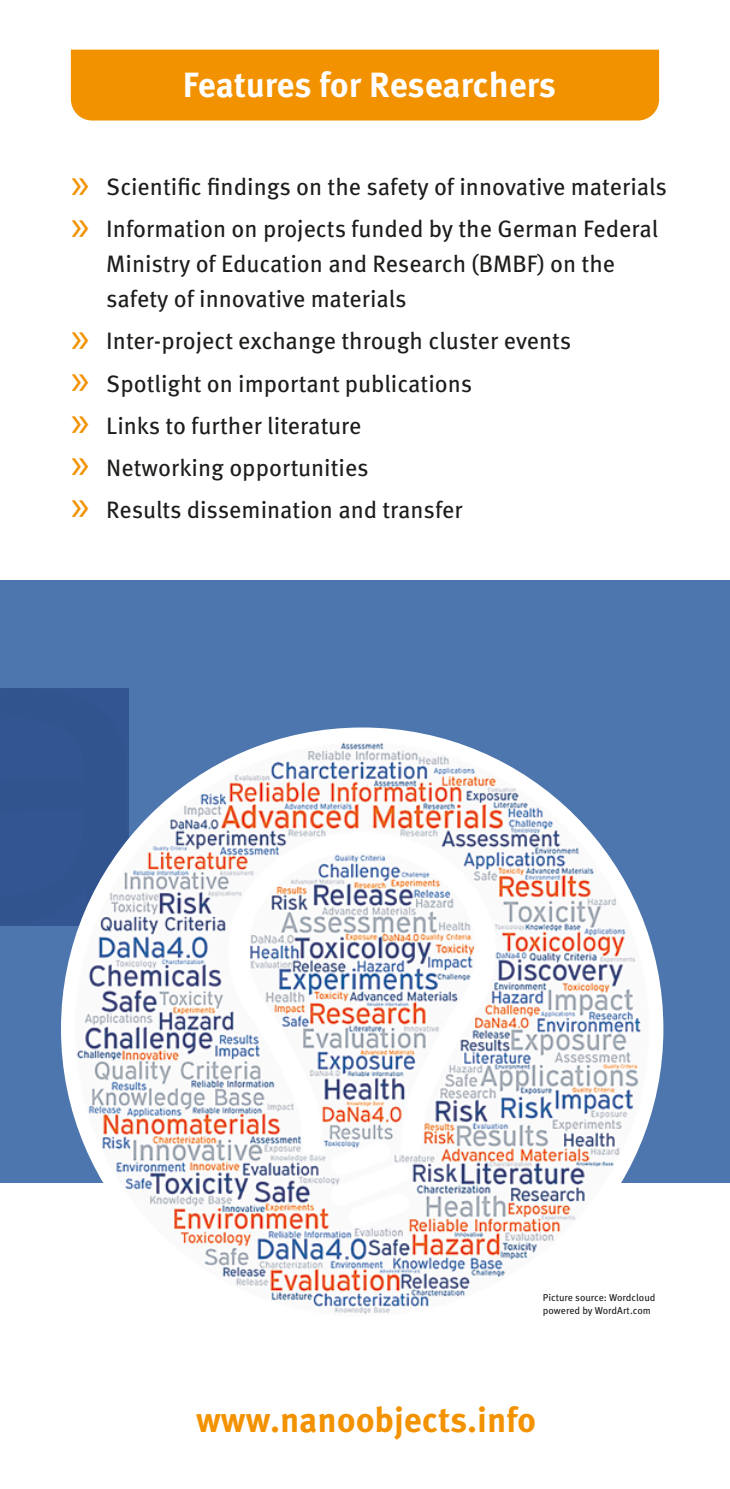
<style>
.page{position:relative;width:730px;height:1489px;background:#fff}
.page>*{position:absolute;margin:0;border:0;box-sizing:border-box;transform-origin:0 0}
.Headline{font:700 35px "Meta Pro";letter-spacing:-.01em;color:#fff}
.t1{font:700 35px "Meta Pro";color:#f39200}
.t2{font:23.75px/35px "Meta Pro";color:#1d1d1b}
.Body_9_5_14{font:10px "Meta Pro";color:#1d1d1b}
.s1{font-family:"Myriad Pro";font-size:45px;color:#f39200}
</style>
<div class="page">
<div style="left:0;top:580px;width:730px;height:602px;background:#4e76ae"></div>
<div style="left:0;top:688px;width:128px;height:237px;background:#31538e"></div>
<div style="left:71px;top:50px;width:588px;height:70px;background:#f39200"></div>
<img style="left:61px;top:727px;width:602px;height:602px;border-radius:301px">
<p class="Headline" style="left:183px;top:58px;width:375px">Features for Researchers</p>
<p class="t2" style="left:71px;top:168px;width:598px"><span class="s1">»</span> Scientific findings on the safety of innovative materials</p>
<p class="t2" style="left:106px;top:210px;width:553px;text-indent:-35px"><span class="s1">»</span> Information on projects funded by the German Federal<br>Ministry of Education and Research (BMBF) on the safety of innovative materials</p>
<p class="t2" style="left:71px;top:322px;width:502px"><span class="s1">»</span> Inter-project exchange through cluster events</p>
<p class="t2" style="left:71px;top:364px;width:403px"><span class="s1">»</span> Spotlight on important publications</p>
<p class="t2" style="left:71px;top:406px;width:292px"><span class="s1">»</span> Links to further literature</p>
<p class="t2" style="left:71px;top:448px;width:299px"><span class="s1">»</span> Networking opportunities</p>
<p class="t2" style="left:71px;top:490px;width:393px"><span class="s1">»</span> Results dissemination and transfer</p>
<p class="Body_9_5_14" style="left:543px;top:1290px;width:114px">Picture source: Wordcloud</p>
<p class="Body_9_5_14" style="left:543px;top:1302px;width:110px">powered by WordArt.com</p>
<p class="t1" style="left:196px;top:1392px;width:342px">www.nanoobjects.info</p>
</div>
